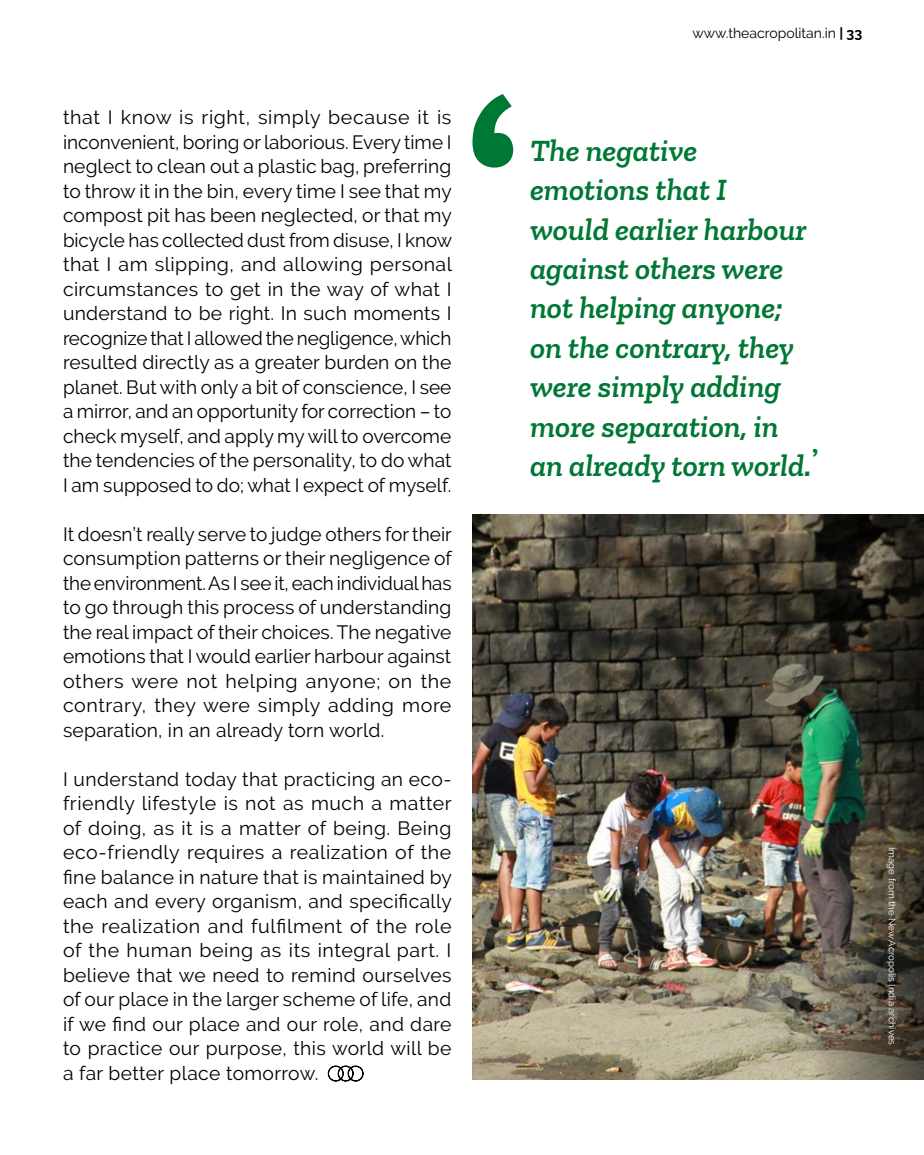
<style>
.page{position:relative;width:924px;height:1155px;background:#fff}
.page>*{position:absolute;margin:0;border:0;box-sizing:border-box;transform-origin:0 0}
.t1{font:italic 600 31.5px/39.4px "Zilla Slab";color:#007835}
.t2{font:19.25px/24.5px "Raleway";letter-spacing:.01em;color:#000;text-align:justify}
.t3{font:14px "Raleway";color:#000}
.t4{font:9.62px "Raleway";color:#fff}
.s1{font-weight:700}
.s2{font-family:"PT Sans";font-weight:400;font-style:normal;font-size:38.5px}
</style>
<div class="page">
<img style="left:473px;top:514px;width:136px;height:566px">
<img style="left:609px;top:514px;width:315px;height:566px">
<svg style="left:472px;top:94px;width:41px;height:74px"></svg>
<svg style="left:327px;top:1065px;width:37px;height:17px"></svg>
<p class="t2" style="left:63px;top:105px;width:391px">that I know is right, simply because it is inconvenient, boring or laborious. Every time I neglect to clean out a plastic bag, preferring to throw it in the bin, every time I see that my compost pit has been neglected, or that my bicycle has collected dust from disuse, I know that I am slipping, and allowing personal circumstances to get in the way of what I understand to be right. In such moments I recognize that I allowed the negligence, which resulted directly as a greater burden on the planet. But with only a bit of conscience, I see a mirror, and an opportunity for correction – to check myself, and apply my will to overcome the tendencies of the personality, to do what I am supposed to do; what I expect of myself.</p>
<p class="t2" style="left:63px;top:522px;width:390px">It doesn’t really serve to judge others for their consumption patterns or their negligence of the environment. As I see it, each individual has to go through this process of understanding the real impact of their choices. The negative emotions that I would earlier harbour against others were not helping anyone; on the contrary, they were simply adding more separation, in an already torn world.</p>
<p class="t2" style="left:63px;top:767px;width:391px">I understand today that practicing an eco&shy;friendly lifestyle is not as much a matter of doing, as it is a matter of being. Being eco-friendly requires a realization of the fine balance in nature that is maintained by each and every organism, and specifically the realization and fulfilment of the role of the human being as its integral part. I believe that we need to remind ourselves of our place in the larger scheme of life, and if we find our place and our role, and dare to practice our purpose, this world will be a far better place tomorrow.</p>
<p class="t3" style="left:692px;top:25px;width:171px">www.theacropolitan.in <span class="s1">| 33</span></p>
<h1 class="t1" style="left:530px;top:131px;width:290px">The negative emotions that I<br>would earlier harbour against others were not helping anyone; on the contrary, they were simply adding more separation, in an already torn world.<span class="s2">’</span></h1>
<p class="t4" style="left:898px;top:847px;width:199px;rotate:90deg">Image from the New Acropolis India archives</p>
</div>
